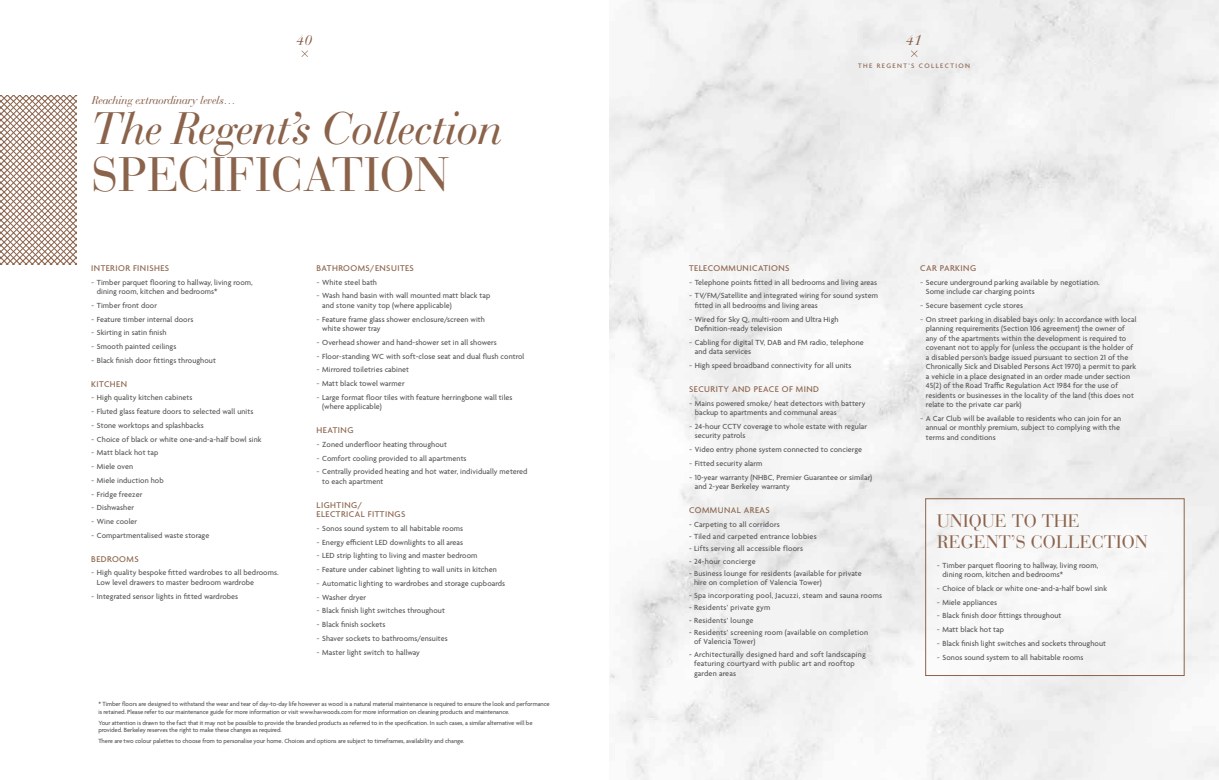
<style>
.page{position:relative;width:1219px;height:780px;background:#fff}
.page>*{position:absolute;margin:0;border:0;box-sizing:border-box;transform-origin:0 0}
.t1{font:italic 48px "Bauer Bodoni BT";color:#8b634b}
.t2{font:48px "Bauer Bodoni CE";color:#8b634b}
.t3{font:18px/21px "Bauer Bodoni CE";color:#8b634b}
.t4{font:italic 15px "Bauer Bodoni BT";color:#8b634b}
.t5{font:italic 12px "Bauer Bodoni BT";color:#8b634b}
.t6{font:500 9px/9.5px "Agenda";letter-spacing:.05em;color:#8b634b}
.t7{font:500 8px/13.8px "Agenda";letter-spacing:.01em;color:#575756}
.t8{font:500 7px "Agenda";letter-spacing:.2em;color:#8b634b}
.t9{font:500 6.5px/7.8px "Agenda";letter-spacing:-.01em;color:#575756}
</style>
<div class="page">
<img style="left:609px;top:0;width:610px;height:780px">
<svg style="left:0;top:95px;width:77px;height:170px"></svg>
<div style="left:926px;top:498px;width:258px;height:177px;background:#f7f7f7"></div>
<div style="left:925px;top:498px;width:259px;height:177px;border:1px solid #8b634b"></div>
<svg style="left:301px;top:50px;width:7px;height:7px"></svg>
<svg style="left:911px;top:50px;width:6px;height:7px"></svg>
<h3 class="t4" style="left:297px;top:31px;width:17px">40</h3>
<h3 class="t4" style="left:906px;top:31px;width:17px">41</h3>
<h3 class="t5" style="left:93px;top:93px;width:145px">Reaching extraordinary levels…</h3>
<h1 class="t1" style="left:92px;top:99px;width:413px">The Regent’s Collection</h1>
<h1 class="t2" style="left:92px;top:146px;width:359px">SPECIFICATION</h1>
<p class="t6" style="left:91px;top:264px;width:79px">INTERIOR FINISHES</p>
<p class="t7" style="left:97px;top:278px;width:157px;line-height:9.5px;text-indent:-6px">− Timber parquet flooring to hallway, living room, dining room, kitchen and bedrooms*</p>
<p class="t7" style="left:91px;top:299px;width:126px">− Timber front door<br>− Feature timber internal doors<br>− Skirting in satin finish<br>− Smooth painted ceilings<br>− Black finish door fittings throughout</p>
<p class="t6" style="left:91px;top:379px;width:37px">KITCHEN</p>
<p class="t7" style="left:91px;top:391px;width:172px">− High quality kitchen cabinets<br>− Fluted glass feature doors to selected wall units<br>− Stone worktops and splashbacks<br>− Choice of black or white one-and-a-half bowl sink − Matt black hot tap<br>− Miele oven<br>− Miele induction hob<br>− Fridge freezer<br>− Dishwasher<br>− Wine cooler<br>− Compartmentalised waste storage</p>
<p class="t6" style="left:91px;top:554px;width:49px">BEDROOMS</p>
<p class="t7" style="left:97px;top:568px;width:183px;line-height:9.5px;text-indent:-6px">− High quality bespoke fitted wardrobes to all bedrooms.<br>Low level drawers to master bedroom wardrobe</p>
<p class="t7" style="left:91px;top:589px;width:149px">− Integrated sensor lights in fitted wardrobes</p>
<p class="t6" style="left:317px;top:264px;width:99px">BATHROOMS/ENSUITES</p>
<p class="t7" style="left:317px;top:275px;width:175px">− White steel bath<br>− Wash hand basin with wall mounted matt black tap</p>
<p class="t7" style="left:317px;top:299px;width:170px;text-indent:6px">and stone vanity top (where applicable)<br>− Feature frame glass shower enclosure/screen with</p>
<p class="t7" style="left:317px;top:322px;width:209px;text-indent:6px">white shower tray<br>− Overhead shower and hand-shower set in all showers<br>− Floor-standing WC with soft-close seat and dual flush control − Mirrored toiletries cabinet<br>− Matt black towel warmer<br>− Large format floor tiles with feature herringbone wall tiles</p>
<p class="t7" style="left:322px;top:400px;width:61px">(where applicable)</p>
<p class="t6" style="left:317px;top:426px;width:38px">HEATING</p>
<p class="t7" style="left:317px;top:438px;width:213px">− Zoned underfloor heating throughout<br>− Comfort cooling provided to all apartments<br>− Centrally provided heating and hot water, individually metered</p>
<p class="t7" style="left:322px;top:475px;width:63px">to each apartment</p>
<p class="t6" style="left:317px;top:500px;width:90px">LIGHTING/<br>ELECTRICAL FITTINGS</p>
<p class="t7" style="left:317px;top:522px;width:190px">− Sonos sound system to all habitable rooms<br>− Energy efficient LED downlights to all areas<br>− LED strip lighting to living and master bedroom<br>− Feature under cabinet lighting to wall units in kitchen<br>− Automatic lighting to wardrobes and storage cupboards − Washer dryer<br>− Black finish light switches throughout<br>− Black finish sockets<br>− Shaver sockets to bathrooms/ensuites<br>− Master light switch to hallway</p>
<p class="t9" style="left:98px;top:700px;width:453px">* Timber floors are designed to withstand the wear and tear of day-to-day life however as wood is a natural material maintenance is required to ensure the look and performance is retained. Please refer to our maintenance guide for more information or visit www.havwoods.com for more information on cleaning products and maintenance.</p>
<p class="t9" style="left:98px;top:719px;width:436px">Your attention is drawn to the fact that it may not be possible to provide the branded products as referred to in the specification. In such cases, a similar alternative will be provided. Berkeley reserves the right to make these changes as required.</p>
<p class="t9" style="left:98px;top:737px;width:368px">There are two colour palettes to choose from to personalise your home. Choices and options are subject to timeframes, availability and change.</p>
<p class="t8" style="left:858px;top:61px;width:113px">THE REGENT’S COLLECTION</p>
<p class="t6" style="left:689px;top:264px;width:102px">TELECOMMUNICATIONS</p>
<p class="t7" style="left:689px;top:275px;width:190px">− Telephone points fitted in all bedrooms and living areas − TV/FM/Satellite and integrated wiring for sound system</p>
<p class="t7" style="left:689px;top:299px;width:151px;text-indent:6px">fitted in all bedrooms and living areas<br>− Wired for Sky Q, multi-room and Ultra High</p>
<p class="t7" style="left:689px;top:322px;width:176px;text-indent:6px">Definition-ready television<br>− Cabling for digital TV, DAB and FM radio, telephone</p>
<p class="t7" style="left:689px;top:345px;width:164px;text-indent:6px">and data services<br>− High speed broadband connectivity for all units</p>
<p class="t6" style="left:689px;top:385px;width:131px">SECURITY AND PEACE OF MIND</p>
<p class="t7" style="left:695px;top:399px;width:172px;line-height:9.5px;text-indent:-6px">− Mains powered smoke/ heat detectors with battery backup to apartments and communal areas</p>
<p class="t7" style="left:695px;top:422px;width:174px;line-height:9.5px;text-indent:-6px">− 24-hour CCTV coverage to whole estate with regular security patrols</p>
<p class="t7" style="left:689px;top:443px;width:185px">− Video entry phone system connected to concierge<br>− Fitted security alarm<br>− 10-year warranty (NHBC, Premier Guarantee or similar)</p>
<p class="t7" style="left:695px;top:480px;width:97px">and 2-year Berkeley warranty</p>
<p class="t6" style="left:689px;top:505px;width:82px">COMMUNAL AREAS</p>
<p class="t7" style="left:689px;top:517px;width:92px">- Carpeting to all corridors</p>
<p class="t7" style="left:689px;top:530px;width:129px">- Tiled and carpeted entrance lobbies</p>
<p class="t7" style="left:689px;top:542px;width:116px">- Lifts serving all accessible floors</p>
<p class="t7" style="left:689px;top:554px;width:68px">- 24-hour concierge</p>
<p class="t7" style="left:694px;top:569px;width:169px;line-height:9.5px;text-indent:-5px">- Business lounge for residents (available for private hire on completion of Valencia Tower)</p>
<p class="t7" style="left:689px;top:589px;width:194px">- Spa incorporating pool, Jacuzzi, steam and sauna rooms</p>
<p class="t7" style="left:689px;top:601px;width:83px">- Residents’ private gym</p>
<p class="t7" style="left:689px;top:613px;width:66px">- Residents’ lounge</p>
<p class="t7" style="left:694px;top:628px;width:176px;line-height:9.5px;text-indent:-5px">- Residents’ screening room (available on completion of Valencia Tower)</p>
<p class="t7" style="left:694px;top:650px;width:173px;line-height:9.5px;text-indent:-5px">- Architecturally designed hard and soft landscaping featuring courtyard with public art and rooftop garden areas</p>
<p class="t6" style="left:920px;top:264px;width:57px">CAR PARKING</p>
<p class="t7" style="left:926px;top:278px;width:175px;line-height:9.5px;text-indent:-6px">− Secure underground parking available by negotiation.<br>Some include car charging points</p>
<p class="t7" style="left:920px;top:299px;width:218px">− Secure basement cycle stores<br>− On street parking in disabled bays only: In accordance with local</p>
<p class="t7" style="left:926px;top:324px;width:212px;line-height:9.5px">planning requirements (Section 106 agreement) the owner of any of the apartments within the development is required to covenant not to apply for (unless the occupant is the holder of a disabled person’s badge issued pursuant to section 21 of the Chronically Sick and Disabled Persons Act 1970) a permit to park a vehicle in a place designated in an order made under section 45(2) of the Road Traffic Regulation Act 1984 for the use of residents or businesses in the locality of the land (this does not relate to the private car park)</p>
<p class="t7" style="left:926px;top:414px;width:197px;line-height:9.5px;text-indent:-6px">− A Car Club will be available to residents who can join for an annual or monthly premium, subject to complying with the terms and conditions</p>
<h2 class="t3" style="left:937px;top:510px;width:213px">UNIQUE TO THE<br>REGENT’S COLLECTION</h2>
<p class="t7" style="left:942px;top:560px;width:157px;line-height:9.5px;text-indent:-6px">− Timber parquet flooring to hallway, living room, dining room, kitchen and bedrooms*</p>
<p class="t7" style="left:937px;top:582px;width:172px">− Choice of black or white one-and-a-half bowl sink − Miele appliances<br>− Black finish door fittings throughout<br>− Matt black hot tap<br>− Black finish light switches and sockets throughout − Sonos sound system to all habitable rooms</p>
</div>
